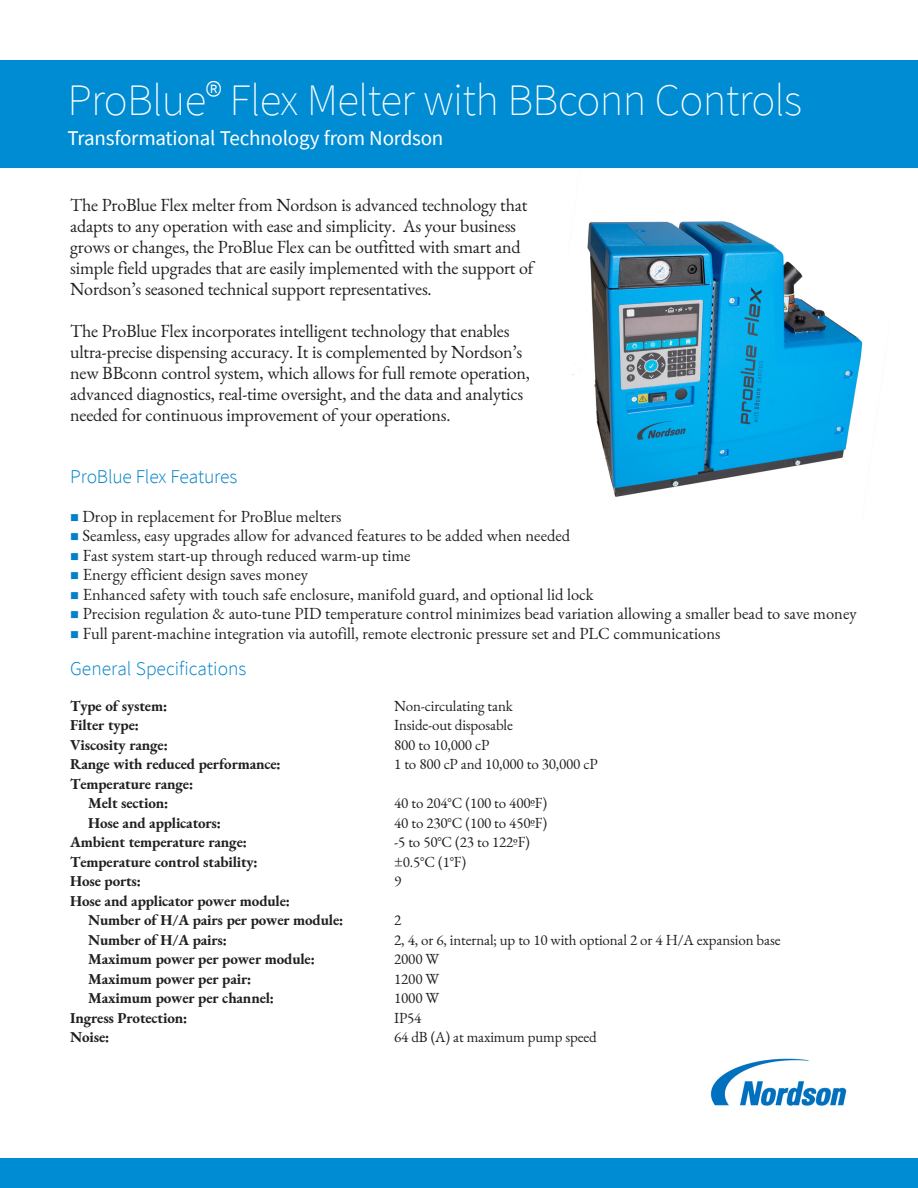
<style>
.page{position:relative;width:918px;height:1188px;background:#fff}
.page>*{position:absolute;margin:0;border:0;box-sizing:border-box;transform-origin:0 0}
.t1{font:200 45px "Source Sans Pro";letter-spacing:-.015em;color:#fff}
.t2{font:21px "Source Sans Pro";letter-spacing:-.01em;color:#fff}
.Subhead{font:300 19.5px "Source Sans Pro";color:#0082c8}
.Subhead-2{font:18px/21px "EB Garamond";letter-spacing:-.01em;color:#231f20}
.Subhead-3{font:16.5px "EB Garamond";color:#231f20}
.Body_Copy{font:700 15px "EB Garamond";letter-spacing:-.01em;color:#231f20}
.Body_Copy-2{font:15px "EB Garamond";letter-spacing:-.01em;color:#231f20}
.s1{font-size:40.5px}
.s2{color:#0082c8}
</style>
<div class="page">
<img style="left:569px;top:167px;width:320px;height:330px">
<div style="left:0;top:60px;width:918px;height:107px;background:#008cd2"></div>
<img style="left:710px;top:1058px;width:137px;height:48px">
<div style="left:0;top:1158px;width:918px;height:30px;background:#008cd2"></div>
<p class="t1" style="left:68px;top:73px;width:736px">ProBlue<span class="s1">®</span> Flex Melter with BBconn Controls</p>
<p class="t2" style="left:68px;top:124px;width:377px">Transformational Technology from Nordson</p>
<p class="Subhead-2" style="left:70px;top:194px;width:465px">The ProBlue Flex melter from Nordson is advanced technology that adapts to any operation with ease and simplicity. As your business grows or changes, the ProBlue Flex can be outfitted with smart and simple field upgrades that are easily implemented with the support of Nordson’s seasoned technical support representatives.</p>
<p class="Subhead-2" style="left:70px;top:320px;width:461px">The ProBlue Flex incorporates intelligent technology that enables ultra-precise dispensing accuracy. It is complemented by Nordson’s new BBconn control system, which allows for full remote operation, advanced diagnostics, real-time oversight, and the data and analytics needed for continuous improvement of your operations.</p>
<p class="Subhead" style="left:70px;top:464px;width:169px">ProBlue Flex Features</p>
<p class="Subhead-3" style="left:70px;top:505px;width:273px"><span class="s2">■</span> Drop in replacement for ProBlue melters</p>
<p class="Subhead-3" style="left:70px;top:525px;width:502px"><span class="s2">■</span> Seamless, easy upgrades allow for advanced features to be added when needed</p>
<p class="Subhead-3" style="left:70px;top:544px;width:342px"><span class="s2">■</span> Fast system start-up through reduced warm-up time</p>
<p class="Subhead-3" style="left:70px;top:564px;width:239px"><span class="s2">■</span> Energy efficient design saves money</p>
<p class="Subhead-3" style="left:70px;top:583px;width:525px"><span class="s2">■</span> Enhanced safety with touch safe enclosure, manifold guard, and optional lid lock</p>
<p class="Subhead-3" style="left:70px;top:603px;width:788px"><span class="s2">■</span> Precision regulation &amp; auto-tune PID temperature control minimizes bead variation allowing a smaller bead to save money</p>
<p class="Subhead-3" style="left:70px;top:622px;width:652px"><span class="s2">■</span> Full parent-machine integration via autofill, remote electronic pressure set and PLC communications</p>
<p class="Subhead" style="left:70px;top:656px;width:178px">General Specifications</p>
<p class="Body_Copy" style="left:70px;top:695px;width:99px">Type of system:</p>
<p class="Body_Copy-2" style="left:394px;top:696px;width:120px">Non-circulating tank</p>
<p class="Body_Copy" style="left:70px;top:715px;width:70px">Filter type:</p>
<p class="Body_Copy-2" style="left:394px;top:715px;width:120px">Inside-out disposable</p>
<p class="Body_Copy" style="left:70px;top:734px;width:99px">Viscosity range:</p>
<p class="Body_Copy-2" style="left:394px;top:735px;width:97px">800 to 10,000 cP</p>
<p class="Body_Copy" style="left:70px;top:754px;width:212px">Range with reduced performance:</p>
<p class="Body_Copy-2" style="left:394px;top:754px;width:205px">1 to 800 cP and 10,000 to 30,000 cP</p>
<p class="Body_Copy" style="left:70px;top:773px;width:125px">Temperature range:</p>
<p class="Body_Copy" style="left:88px;top:793px;width:82px">Melt section:</p>
<p class="Body_Copy-2" style="left:394px;top:793px;width:154px">40 to 204°C (100 to 400ºF)</p>
<p class="Body_Copy" style="left:88px;top:812px;width:134px">Hose and applicators:</p>
<p class="Body_Copy-2" style="left:394px;top:813px;width:154px">40 to 230°C (100 to 450ºF)</p>
<p class="Body_Copy" style="left:70px;top:832px;width:178px">Ambient temperature range:</p>
<p class="Body_Copy-2" style="left:394px;top:832px;width:137px">-5 to 50°C (23 to 122ºF)</p>
<p class="Body_Copy" style="left:70px;top:851px;width:189px">Temperature control stability:</p>
<p class="Body_Copy-2" style="left:394px;top:852px;width:74px">±0.5°C (1°F)</p>
<p class="Body_Copy" style="left:70px;top:871px;width:72px">Hose ports:</p>
<p class="Body_Copy-2" style="left:394px;top:871px;width:9px">9</p>
<p class="Body_Copy" style="left:70px;top:890px;width:221px">Hose and applicator power module:</p>
<p class="Body_Copy" style="left:88px;top:910px;width:257px">Number of H/A pairs per power module:</p>
<p class="Body_Copy-2" style="left:394px;top:910px;width:9px">2</p>
<p class="Body_Copy" style="left:88px;top:929px;width:140px">Number of H/A pairs:</p>
<p class="Body_Copy-2" style="left:394px;top:930px;width:388px">2, 4, or 6, internal; up to 10 with optional 2 or 4 H/A expansion base</p>
<p class="Body_Copy" style="left:88px;top:949px;width:228px">Maximum power per power module:</p>
<p class="Body_Copy-2" style="left:394px;top:949px;width:47px">2000 W</p>
<p class="Body_Copy" style="left:88px;top:968px;width:165px">Maximum power per pair:</p>
<p class="Body_Copy-2" style="left:394px;top:969px;width:47px">1200 W</p>
<p class="Body_Copy" style="left:88px;top:988px;width:187px">Maximum power per channel:</p>
<p class="Body_Copy-2" style="left:394px;top:988px;width:47px">1000 W</p>
<p class="Body_Copy" style="left:70px;top:1007px;width:119px">Ingress Protection:</p>
<p class="Body_Copy-2" style="left:394px;top:1008px;width:29px">IP54</p>
<p class="Body_Copy" style="left:70px;top:1027px;width:41px">Noise:</p>
<p class="Body_Copy-2" style="left:394px;top:1027px;width:204px">64 dB (A) at maximum pump speed</p>
</div>
